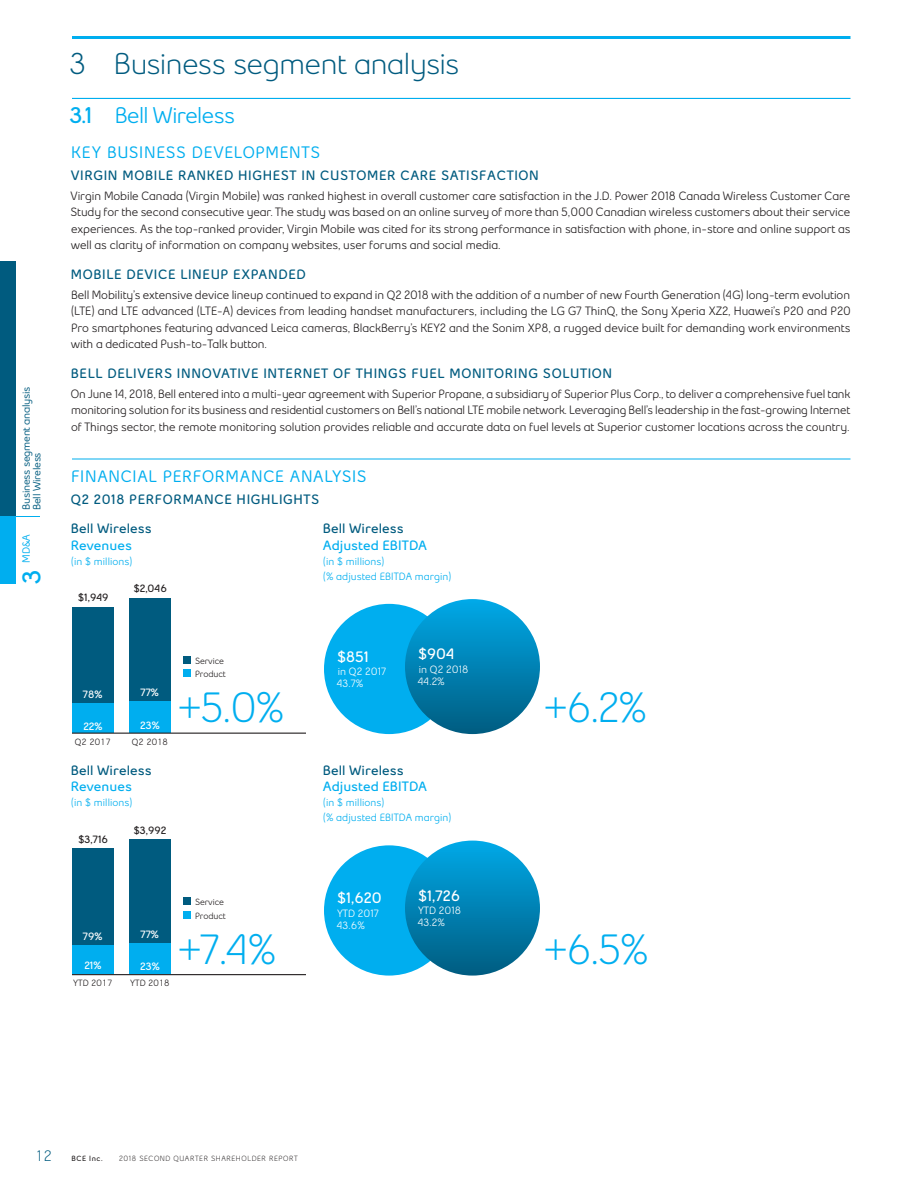
<style>
.page{position:relative;width:918px;height:1188px;background:#fff}
.page>*{position:absolute;margin:0;border:0;box-sizing:border-box;transform-origin:0 0}
.t1{font:300 42px "Bell Slim OT2018";color:#00aeef}
.t2{font:300 30px "Bell Slim OT2018";letter-spacing:-.015em;color:#005b7f}
.t3{font:700 25.5px "Bell Slim OT2018";color:#00aeef}
.t4{font:22.5px "Bell Slim OT2018";letter-spacing:-.025em;color:#00aeef}
.t5{font:600 16.5px "Bell Slim OT2018";letter-spacing:.04em;color:#00aeef}
.t6{font:700 15px "Bell Slim OT2018";color:#fff}
.t7{font:300 15px "Bell Slim OT2018";color:#005b7f}
.t8{font:700 13.5px/29.1px "Bell Slim OT2018";letter-spacing:.045em;color:#005b7f}
.t9{font:700 13.5px "Bell Slim OT2018";color:#00aeef}
.t10{font:700 13.5px "Bell Slim OT2018";letter-spacing:.005em;color:#005b7f}
.t11{font:12px/16.5px "Bell Slim OT2018";letter-spacing:-.005em;color:#231f20;text-align:justify}
.t12{font:10.5px/15px "Bell Slim OT2018";letter-spacing:.005em;color:#00aeef}
.t13{font:10.5px/12px "Bell Slim OT2018";color:#fff}
.t14{font:600 10.5px/10.5px "Bell Slim OT2018";letter-spacing:-.025em;color:#005b7f}
.t15{font:700 10.5px "Bell Slim OT2018";color:#231f20}
.t16{font:700 10.5px "Bell Slim OT2018";color:#fff}
.t17{font:600 10.5px "Bell Slim OT2018";color:#00aeef}
.t18{font:9px/13.5px "Bell Slim OT2018";letter-spacing:-.01em;color:#231f20}
.t19{font:300 7.5px "Bell Slim OT2018";letter-spacing:.075em;color:#231f20}
.t20{font:700 7.5px "Bell Slim OT2018";letter-spacing:.075em;color:#231f20}
.s1{font-weight:700}
</style>
<div class="page">
<hr style="left:72px;top:36px;width:778px;height:3px;background:#00aeef">
<hr style="left:72px;top:98px;width:778px;height:1px;background:#00aeef">
<hr style="left:72px;top:459px;width:778px;height:1px;background:#00aeef">
<div style="left:72px;top:607px;width:42px;height:126px;background:#005b7f"></div>
<div style="left:129px;top:598px;width:42px;height:135px;background:#005b7f"></div>
<div style="left:72px;top:703px;width:42px;height:30px;background:#00aeef"></div>
<div style="left:129px;top:701px;width:42px;height:32px;background:#00aeef"></div>
<hr style="left:72px;top:733px;width:234px;height:1px;background:#231f20">
<div style="left:324px;top:604px;width:130px;height:130px;background:#00aeef;border-radius:50%"></div>
<div style="left:405px;top:599px;width:135px;height:135px;background:linear-gradient(to bottom,#01a9e8,#005c80);border-radius:68px"></div>
<div style="left:72px;top:848px;width:42px;height:126px;background:#005b7f"></div>
<div style="left:129px;top:839px;width:42px;height:135px;background:#005b7f"></div>
<div style="left:72px;top:946px;width:42px;height:28px;background:#00aeef"></div>
<div style="left:129px;top:943px;width:42px;height:31px;background:#00aeef"></div>
<hr style="left:72px;top:974px;width:234px;height:1px;background:#231f20">
<div style="left:324px;top:845px;width:130px;height:131px;background:#00aeef;border-radius:50%"></div>
<div style="left:405px;top:841px;width:135px;height:135px;background:linear-gradient(to bottom,#00a8e7,#035d81);border-radius:68px"></div>
<div style="left:183px;top:656px;width:7px;height:8px;background:#005b7f"></div>
<div style="left:183px;top:670px;width:7px;height:7px;background:#00aeef"></div>
<div style="left:183px;top:898px;width:7px;height:7px;background:#005b7f"></div>
<div style="left:183px;top:911px;width:7px;height:8px;background:#00aeef"></div>
<div style="left:0;top:516px;width:16px;height:68px;background:#00aeef"></div>
<div style="left:0;top:261px;width:16px;height:255px;background:#005b7f"></div>
<svg style="left:16px;top:516px;width:24px;height:1px"></svg>
<p class="t14" style="left:21px;top:510px;width:125px;rotate:-90deg">Business segment analysis<br>Bell Wireless</p>
<p class="t17" style="left:20px;top:562px;width:30px;rotate:-90deg">MD&amp;A</p>
<h3 class="t3" style="left:16px;top:584px;width:16px;rotate:-90deg">3</h3>
<h2 class="t2" style="left:69px;top:45px;width:392px">3 Business segment analysis</h2>
<h3 class="t4" style="left:70px;top:102px;width:167px"><span class="s1">3.1</span> Bell Wireless</h3>
<h3 class="t5" style="left:71px;top:142px;width:251px">KEY BUSINESS DEVELOPMENTS</h3>
<p class="t8" style="left:71px;top:161px;width:470px">VIRGIN MOBILE RANKED HIGHEST IN CUSTOMER CARE SATISFACTION</p>
<p class="t11" style="left:71px;top:187px;width:781px">Virgin Mobile Canada (Virgin Mobile) was ranked highest in overall customer care satisfaction in the J.D. Power 2018 Canada Wireless Customer Care Study for the second consecutive year. The study was based on an online survey of more than 5,000 Canadian wireless customers about their service experiences. As the top-ranked provider, Virgin Mobile was cited for its strong performance in satisfaction with phone, in-store and online support as well as clarity of information on company websites, user forums and social media.</p>
<p class="t8" style="left:71px;top:260px;width:237px">MOBILE DEVICE LINEUP EXPANDED</p>
<p class="t11" style="left:71px;top:286px;width:782px">Bell Mobility’s extensive device lineup continued to expand in Q2 2018 with the addition of a number of new Fourth Generation (4G) long-term evolution (LTE) and LTE advanced (LTE-A) devices from leading handset manufacturers, including the LG G7 ThinQ, the Sony Xperia XZ2, Huawei’s P20 and P20<br>Pro smartphones featuring advanced Leica cameras, BlackBerry’s KEY2 and the Sonim XP8, a rugged device built for demanding work environments with a dedicated Push-to-Talk button.</p>
<p class="t8" style="left:71px;top:359px;width:543px">BELL DELIVERS INNOVATIVE INTERNET OF THINGS FUEL MONITORING SOLUTION</p>
<p class="t11" style="left:71px;top:385px;width:781px">On June 14, 2018, Bell entered into a multi-year agreement with Superior Propane, a subsidiary of Superior Plus Corp., to deliver a comprehensive fuel tank monitoring solution for its business and residential customers on Bell’s national LTE mobile network. Leveraging Bell’s leadership in the fast-growing Internet of Things sector, the remote monitoring solution provides reliable and accurate data on fuel levels at Superior customer locations across the country.</p>
<h3 class="t5" style="left:71px;top:466px;width:297px">FINANCIAL PERFORMANCE ANALYSIS</h3>
<p class="t8" style="left:71px;top:485px;width:250px">Q2 2018 PERFORMANCE HIGHLIGHTS<br>Bell Wireless</p>
<p class="t9" style="left:71px;top:536px;width:63px">Revenues</p>
<p class="t12" style="left:71px;top:553px;width:63px">(in $ millions)</p>
<p class="t10" style="left:323px;top:520px;width:82px">Bell Wireless</p>
<p class="t9" style="left:323px;top:536px;width:106px">Adjusted EBITDA</p>
<p class="t12" style="left:323px;top:553px;width:130px">(in $ millions)<br>(% adjusted EBITDA margin)</p>
<p class="t15" style="left:134px;top:582px;width:35px">$2,046</p>
<p class="t15" style="left:78px;top:591px;width:32px">$1,949</p>
<p class="t16" style="left:140px;top:686px;width:20px">77%</p>
<p class="t16" style="left:140px;top:719px;width:21px">23%</p>
<p class="t16" style="left:83px;top:687px;width:21px">78%</p>
<p class="t16" style="left:83px;top:720px;width:21px">22%</p>
<p class="t18" style="left:75px;top:735px;width:38px">Q2 2017</p>
<p class="t18" style="left:132px;top:735px;width:38px">Q2 2018</p>
<p class="t10" style="left:71px;top:761px;width:82px">Bell Wireless</p>
<p class="t9" style="left:71px;top:778px;width:63px">Revenues</p>
<p class="t12" style="left:71px;top:795px;width:63px">(in $ millions)</p>
<p class="t15" style="left:79px;top:832px;width:31px">$3,716</p>
<p class="t15" style="left:134px;top:823px;width:34px">$3,992</p>
<p class="t6" style="left:418px;top:644px;width:38px">$904</p>
<p class="t13" style="left:418px;top:663px;width:52px">in Q2 2018<br>44.2%</p>
<p class="t6" style="left:337px;top:647px;width:33px">$851</p>
<p class="t13" style="left:337px;top:665px;width:51px">in Q2 2017<br>43.7%</p>
<p class="t18" style="left:195px;top:654px;width:32px">Service<br>Product</p>
<h1 class="t1" style="left:178px;top:682px;width:108px">+5.0%</h1>
<h1 class="t1" style="left:544px;top:683px;width:105px">+6.2%</h1>
<p class="t10" style="left:323px;top:761px;width:82px">Bell Wireless</p>
<p class="t9" style="left:323px;top:778px;width:106px">Adjusted EBITDA</p>
<p class="t12" style="left:323px;top:795px;width:130px">(in $ millions)<br>(% adjusted EBITDA margin)</p>
<p class="t16" style="left:140px;top:928px;width:20px">77%</p>
<p class="t16" style="left:140px;top:960px;width:21px">23%</p>
<p class="t16" style="left:83px;top:930px;width:21px">79%</p>
<p class="t16" style="left:84px;top:959px;width:19px">21%</p>
<p class="t18" style="left:73px;top:976px;width:41px">YTD 2017</p>
<p class="t18" style="left:130px;top:976px;width:41px">YTD 2018</p>
<p class="t6" style="left:418px;top:886px;width:43px">$1,726</p>
<p class="t13" style="left:418px;top:904px;width:45px">YTD 2018<br>43.2%</p>
<p class="t6" style="left:337px;top:888px;width:46px">$1,620</p>
<p class="t13" style="left:337px;top:907px;width:44px">YTD 2017<br>43.6%</p>
<p class="t18" style="left:195px;top:895px;width:32px">Service<br>Product</p>
<h1 class="t1" style="left:178px;top:924px;width:100px">+7.4%</h1>
<h1 class="t1" style="left:544px;top:924px;width:107px">+6.5%</h1>
<p class="t7" style="left:35px;top:1147px;width:19px">12</p>
<p class="t20" style="left:71px;top:1154px;width:33px">BCE Inc.</p>
<p class="t19" style="left:119px;top:1154px;width:180px">2018 SECOND QUARTER SHAREHOLDER REPORT</p>
</div>
